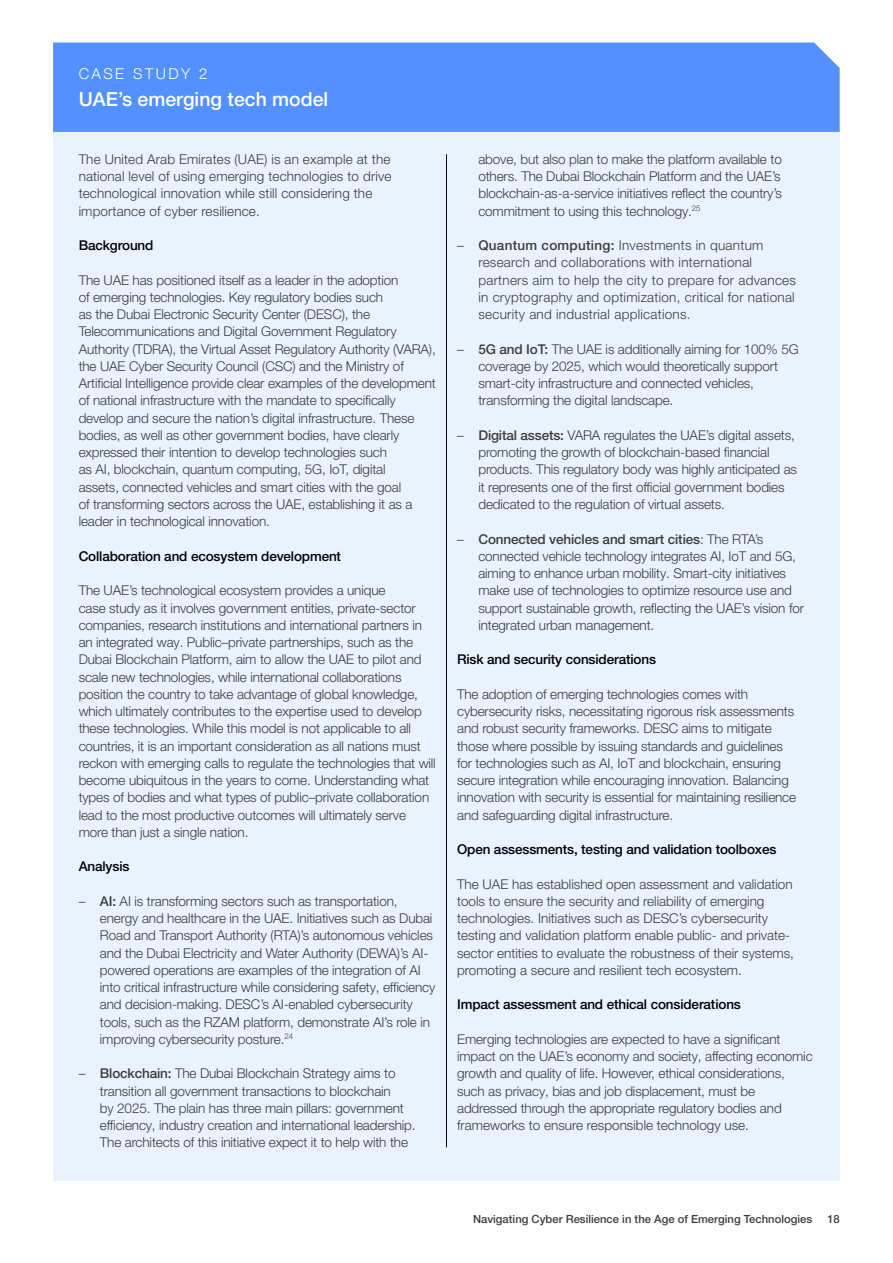
<style>
.page{position:relative;width:893px;height:1263px;background:#fff}
.page>*{position:absolute;margin:0;border:0;box-sizing:border-box;transform-origin:0 0}
.t1{font:500 19.5px "Helvetica Neue LT Pro";color:#fff}
.t2{font:300 15px "Helvetica Neue LT Pro";letter-spacing:.16em;color:#fff}
.t3{font:300 13.5px/17.2px "Helvetica Neue LT Pro";letter-spacing:-.01em;color:#3c3c3b}
.t4{font:300 13.5px/17.2px "Helvetica Neue LT Pro";letter-spacing:.02em;color:#3c3c3b}
.t5{font:500 13.5px "Helvetica Neue LT Pro";letter-spacing:-.01em;color:#000}
.t6{font:300 13.5px/17.2px "Helvetica Neue LT Pro";letter-spacing:.01em;color:#3c3c3b}
.t7{font:500 11.25px "Helvetica Neue LT Pro";color:#3c3c3b}
.s1{font-weight:500}
</style>
<div class="page">
<div style="left:53px;top:129px;width:787px;height:1052px;background:#eaf2ff"></div>
<hr style="left:446px;top:154px;width:1px;height:993px;background:#000">
<div style="left:53px;top:43px;width:787px;height:89px;background:#5291ff"></div>
<p class="t2" style="left:79px;top:64px;width:130px">CASE STUDY 2</p>
<h1 class="t1" style="left:79px;top:88px;width:251px">UAE’s emerging tech model</h1>
<p class="t6" style="left:79px;top:150px;width:314px">The United Arab Emirates (UAE) is an example at the national level of using emerging technologies to drive technological innovation while still considering the importance of cyber resilience.</p>
<p class="t5" style="left:79px;top:237px;width:76px">Background</p>
<p class="t3" style="left:79px;top:271px;width:359px">The UAE has positioned itself as a leader in the adoption<br>of emerging technologies. Key regulatory bodies such<br>as the Dubai Electronic Security Center (DESC), the Telecommunications and Digital Government Regulatory Authority (TDRA), the Virtual Asset Regulatory Authority (VARA), the UAE Cyber Security Council (CSC) and the Ministry of Artificial Intelligence provide clear examples of the development of national infrastructure with the mandate to specifically develop and secure the nation’s digital infrastructure. These bodies, as well as other government bodies, have clearly expressed their intention to develop technologies such<br>as AI, blockchain, quantum computing, 5G, IoT, digital<br>assets, connected vehicles and smart cities with the goal<br>of transforming sectors across the UAE, establishing it as a leader in technological innovation.</p>
<p class="t5" style="left:79px;top:548px;width:264px">Collaboration and ecosystem development</p>
<p class="t3" style="left:79px;top:581px;width:359px">The UAE’s technological ecosystem provides a unique<br>case study as it involves government entities, private-sector companies, research institutions and international partners in an integrated way. Public–private partnerships, such as the Dubai Blockchain Platform, aim to allow the UAE to pilot and scale new technologies, while international collaborations position the country to take advantage of global knowledge, which ultimately contributes to the expertise used to develop these technologies. While this model is not applicable to all countries, it is an important consideration as all nations must reckon with emerging calls to regulate the technologies that will become ubiquitous in the years to come. Understanding what types of bodies and what types of public–private collaboration lead to the most productive outcomes will ultimately serve more than just a single nation.</p>
<p class="t5" style="left:79px;top:858px;width:52px">Analysis</p>
<p class="t3" style="left:100px;top:892px;width:337px;text-indent:-21px">– <span class="s1">AI:</span> AI is transforming sectors such as transportation, energy and healthcare in the UAE. Initiatives such as Dubai Road and Transport Authority (RTA)’s autonomous vehicles and the Dubai Electricity and Water Authority (DEWA)’s AI&shy;powered operations are examples of the integration of AI into critical infrastructure while considering safety, efficiency and decision-making. DESC’s AI-enabled cybersecurity tools, such as the RZAM platform, demonstrate AI’s role in improving cybersecurity posture.<sup>24</sup></p>
<p class="t3" style="left:100px;top:1064px;width:317px;text-indent:-21px">– <span class="s1">Blockchain:</span> The Dubai Blockchain Strategy aims to transition all government transactions to blockchain<br>by 2025. The plain has three main pillars: government efficiency, industry creation and international leadership.<br>The architects of this initiative expect it to help with the</p>
<p class="t3" style="left:478px;top:150px;width:305px;text-align:justify">above, but also plan to make the platform available to others. The Dubai Blockchain Platform and the UAE’s blockchain-as-a-service initiatives reflect the country’s commitment to using this technology.<sup>25</sup></p>
<p class="t4" style="left:478px;top:236px;width:319px;text-indent:-21px">– <span class="s1">Quantum computing:</span> Investments in quantum research and collaborations with international partners aim to help the city to prepare for advances in cryptography and optimization, critical for national security and industrial applications.</p>
<p class="t3" style="left:478px;top:340px;width:322px;text-indent:-21px">– <span class="s1">5G and IoT:</span> The UAE is additionally aiming for 100% 5G coverage by 2025, which would theoretically support smart-city infrastructure and connected vehicles, transforming the digital landscape.</p>
<p class="t3" style="left:478px;top:426px;width:320px;text-indent:-21px">– <span class="s1">Digital assets:</span> VARA regulates the UAE’s digital assets, promoting the growth of blockchain-based financial products. This regulatory body was highly anticipated as it represents one of the first official government bodies dedicated to the regulation of virtual assets.</p>
<p class="t3" style="left:478px;top:530px;width:327px;text-indent:-21px">– <span class="s1">Connected vehicles and smart cities</span>: The RTA’s connected vehicle technology integrates AI, IoT and 5G, aiming to enhance urban mobility. Smart-city initiatives make use of technologies to optimize resource use and support sustainable growth, reflecting the UAE’s vision for integrated urban management.</p>
<p class="t5" style="left:457px;top:651px;width:200px">Risk and security considerations</p>
<p class="t3" style="left:457px;top:685px;width:341px">The adoption of emerging technologies comes with cybersecurity risks, necessitating rigorous risk assessments and robust security frameworks. DESC aims to mitigate those where possible by issuing standards and guidelines for technologies such as AI, IoT and blockchain, ensuring secure integration while encouraging innovation. Balancing innovation with security is essential for maintaining resilience and safeguarding digital infrastructure.</p>
<p class="t5" style="left:457px;top:841px;width:321px">Open assessments, testing and validation toolboxes</p>
<p class="t3" style="left:457px;top:875px;width:338px">The UAE has established open assessment and validation tools to ensure the security and reliability of emerging technologies. Initiatives such as DESC’s cybersecurity testing and validation platform enable public- and private&shy;sector entities to evaluate the robustness of their systems, promoting a secure and resilient tech ecosystem.</p>
<p class="t5" style="left:457px;top:996px;width:285px">Impact assessment and ethical considerations</p>
<p class="t3" style="left:457px;top:1030px;width:357px">Emerging technologies are expected to have a significant impact on the UAE’s economy and society, affecting economic growth and quality of life. However, ethical considerations, such as privacy, bias and job displacement, must be addressed through the appropriate regulatory bodies and frameworks to ensure responsible technology use.</p>
<p class="t7" style="left:473px;top:1212px;width:341px">Navigating Cyber Resilience in the Age of Emerging Technologies</p>
<p class="t7" style="left:827px;top:1212px;width:14px">18</p>
</div>
